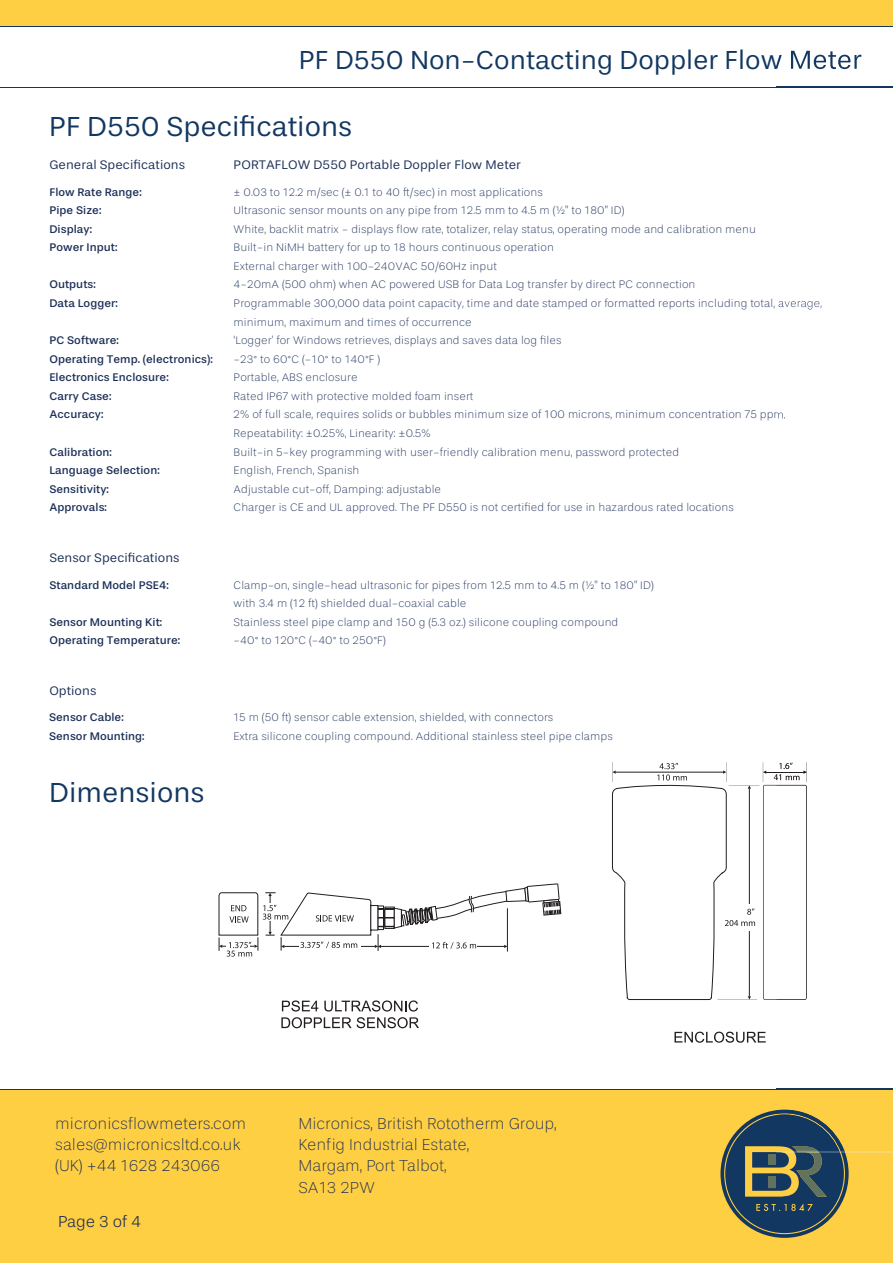
<style>
.page{position:relative;width:893px;height:1263px;background:#fff}
.page>*{position:absolute;margin:0;border:0;box-sizing:border-box;transform-origin:0 0}
.t1{font:28.5px "Stevie Sans";color:#123761}
.t2{font:27px "Stevie Sans";color:#123761}
.t3{font:100 16.5px/21.3px "Stevie Sans";color:#1c2d55}
.t4{font:300 16.5px "Stevie Sans";color:#1c2d55}
.t5{font:12.9px "Stevie Sans";letter-spacing:.005em;color:#1b2e57}
.t6{font:100 11.4px/18.6px "Stevie Sans";letter-spacing:.005em;color:#1b2e57}
.t7{font:11.4px "Stevie Sans";letter-spacing:.005em;color:#1b2e57}
</style>
<div class="page">
<hr style="left:0;top:87px;width:893px;height:1px;background:#12365e">
<div style="left:0;top:1089px;width:893px;height:174px;background:#fece43"></div>
<hr style="left:0;top:1089px;width:893px;height:1px;background:#12365e">
<div style="left:0;top:0;width:893px;height:27px;background:#fece43"></div>
<hr style="left:0;top:26px;width:893px;height:1px;background:#12365e">
<svg style="left:674px;top:1032px;width:92px;height:11px"></svg>
<svg style="left:282px;top:1000px;width:36px;height:11px"></svg>
<svg style="left:324px;top:1000px;width:94px;height:11px"></svg>
<svg style="left:281px;top:1017px;width:138px;height:11px"></svg>
<hr style="left:729px;top:785px;width:30px;height:1px;background:#221d1f">
<hr style="left:717px;top:999px;width:40px;height:1px;background:#221d1f">
<svg style="left:612px;top:762px;width:143px;height:238px"></svg>
<svg style="left:218px;top:883px;width:343px;height:73px"></svg>
<svg style="left:720px;top:1110px;width:129px;height:128px"></svg>
<img style="left:776px;top:1114px;width:64px;height:38px">
<img style="left:792px;top:1146px;width:27px;height:6px">
<img style="left:776px;top:50px;width:85px;height:20px">
<img style="left:778px;top:301px;width:44px;height:8px">
<svg style="left:776px;top:412px;width:9px;height:7px"></svg>
<svg style="left:763px;top:762px;width:44px;height:238px"></svg>
<h2 class="t2" style="left:299px;top:44px;width:564px">PF D550 Non-Contacting Doppler Flow Meter</h2>
<h1 class="t1" style="left:49px;top:110px;width:305px">PF D550 Specifications</h1>
<p class="t5" style="left:49px;top:157px;width:137px">General Specifications</p>
<p class="t5" style="left:234px;top:157px;width:289px">PORTAFLOW D550 Portable Doppler Flow Meter</p>
<p class="t7" style="left:49px;top:185px;width:94px">Flow Rate Range:</p>
<p class="t6" style="left:234px;top:183px;width:311px">± 0.03 to 12.2 m/sec (± 0.1 to 40 ft/sec) in most applications</p>
<p class="t7" style="left:49px;top:204px;width:53px">Pipe Size:</p>
<p class="t6" style="left:234px;top:201px;width:392px">Ultrasonic sensor mounts on any pipe from 12.5 mm to 4.5 m (½” to 180” ID)</p>
<p class="t7" style="left:49px;top:222px;width:44px">Display:</p>
<p class="t6" style="left:234px;top:220px;width:524px">White, backlit matrix - displays flow rate, totalizer, relay status, operating mode and calibration menu</p>
<p class="t7" style="left:49px;top:241px;width:70px">Power Input:</p>
<p class="t6" style="left:234px;top:238px;width:322px">Built-in NiMH battery for up to 18 hours continuous operation<br>External charger with 100-240VAC 50/60Hz input</p>
<p class="t7" style="left:49px;top:278px;width:48px">Outputs:</p>
<p class="t6" style="left:234px;top:275px;width:463px">4-20mA (500 ohm) when AC powered USB for Data Log transfer by direct PC connection</p>
<p class="t7" style="left:49px;top:296px;width:70px">Data Logger:</p>
<p class="t6" style="left:234px;top:294px;width:590px">Programmable 300,000 data point capacity, time and date stamped or formatted reports including total, average, minimum, maximum and times of occurrence</p>
<p class="t7" style="left:49px;top:334px;width:71px">PC Software:</p>
<p class="t6" style="left:234px;top:331px;width:329px">‘Logger’ for Windows retrieves, displays and saves data log files</p>
<p class="t7" style="left:49px;top:352px;width:165px">Operating Temp. (electronics):</p>
<p class="t6" style="left:234px;top:350px;width:148px">-23° to 60°C (-10° to 140°F )</p>
<p class="t7" style="left:49px;top:371px;width:121px">Electronics Enclosure:</p>
<p class="t6" style="left:234px;top:368px;width:126px">Portable, ABS enclosure</p>
<p class="t7" style="left:49px;top:389px;width:64px">Carry Case:</p>
<p class="t6" style="left:234px;top:387px;width:241px">Rated IP67 with protective molded foam insert</p>
<p class="t7" style="left:49px;top:408px;width:56px">Accuracy:</p>
<p class="t6" style="left:234px;top:406px;width:553px">2% of full scale, requires solids or bubbles minimum size of 100 microns, minimum concentration 75 ppm.<br>Repeatability: ±0.25%, Linearity: ±0.5%</p>
<p class="t7" style="left:49px;top:445px;width:64px">Calibration:</p>
<p class="t6" style="left:234px;top:443px;width:447px">Built-in 5-key programming with user-friendly calibration menu, password protected</p>
<p class="t7" style="left:49px;top:464px;width:112px">Language Selection:</p>
<p class="t6" style="left:234px;top:461px;width:127px">English, French, Spanish</p>
<p class="t7" style="left:49px;top:482px;width:61px">Sensitivity:</p>
<p class="t6" style="left:234px;top:480px;width:209px">Adjustable cut-off, Damping: adjustable</p>
<p class="t7" style="left:49px;top:501px;width:59px">Approvals:</p>
<p class="t6" style="left:234px;top:498px;width:502px">Charger is CE and UL approved. The PF D550 is not certified for use in hazardous rated locations</p>
<p class="t5" style="left:49px;top:550px;width:132px">Sensor Specifications</p>
<p class="t7" style="left:49px;top:578px;width:121px">Standard Model PSE4:</p>
<p class="t6" style="left:234px;top:576px;width:422px">Clamp-on, single-head ultrasonic for pipes from 12.5 mm to 4.5 m (½” to 180” ID) with 3.4 m (12 ft) shielded dual-coaxial cable</p>
<p class="t7" style="left:49px;top:615px;width:114px">Sensor Mounting Kit:</p>
<p class="t6" style="left:234px;top:613px;width:386px">Stainless steel pipe clamp and 150 g (5.3 oz.) silicone coupling compound</p>
<p class="t7" style="left:49px;top:634px;width:132px">Operating Temperature:</p>
<p class="t6" style="left:234px;top:631px;width:154px">-40° to 120°C (-40° to 250°F)</p>
<p class="t5" style="left:49px;top:683px;width:49px">Options</p>
<p class="t7" style="left:49px;top:711px;width:76px">Sensor Cable:</p>
<p class="t6" style="left:233px;top:708px;width:322px">15 m (50 ft) sensor cable extension, shielded, with connectors</p>
<p class="t7" style="left:49px;top:729px;width:97px">Sensor Mounting:</p>
<p class="t6" style="left:233px;top:727px;width:381px">Extra silicone coupling compound. Additional stainless steel pipe clamps</p>
<h1 class="t1" style="left:49px;top:776px;width:157px">Dimensions</h1>
<h3 class="t3" style="left:55px;top:1113px;width:192px">micronicsflowmeters.com sales@micronicsltd.co.uk (UK) +44 1628 243066</h3>
<h3 class="t4" style="left:58px;top:1212px;width:84px">Page 3 of 4</h3>
<h3 class="t3" style="left:298px;top:1113px;width:260px">Micronics, British Rototherm Group,<br>Kenfig Industrial Estate,<br>Margam, Port Talbot,<br>SA13 2PW</h3>
</div>
